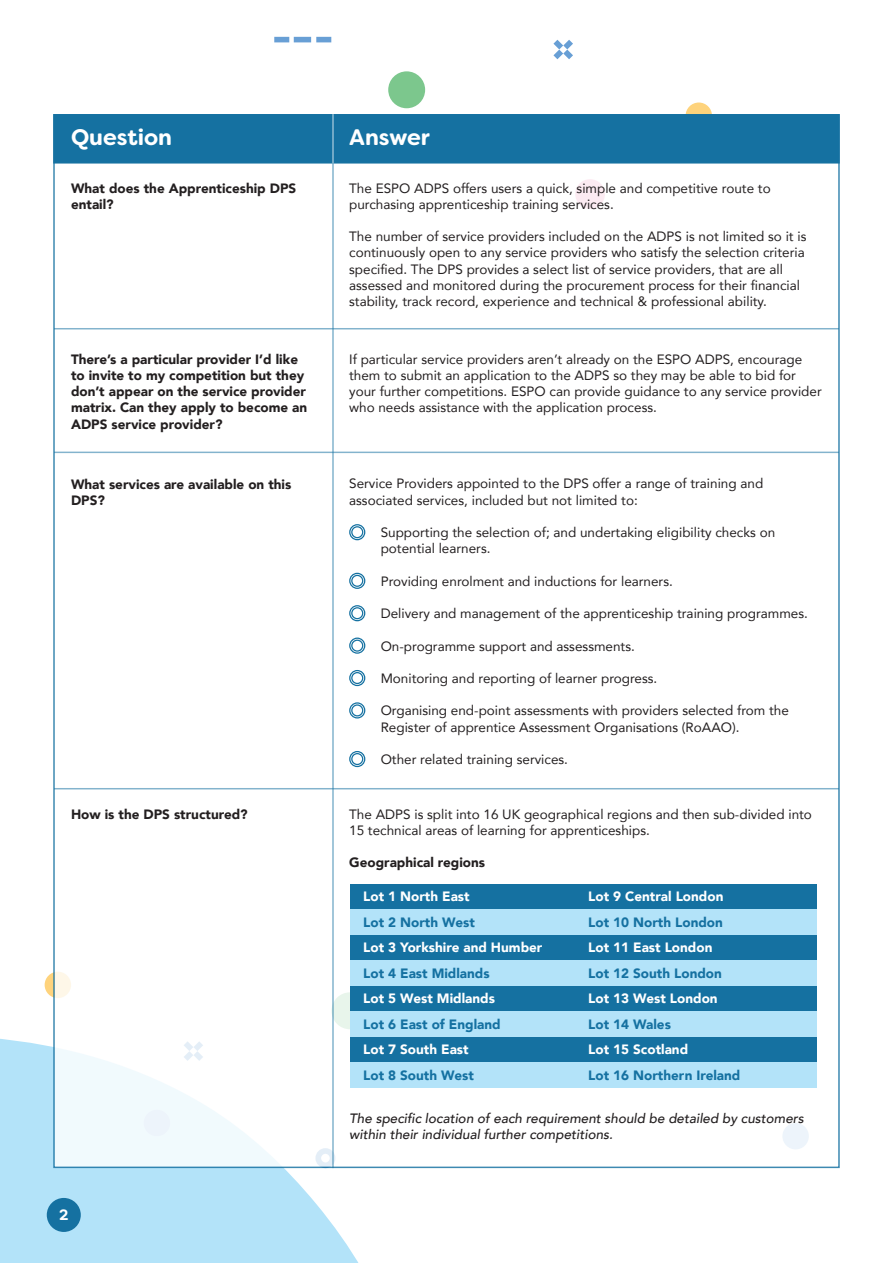
<style>
.page{position:relative;width:893px;height:1263px;background:#fff}
.page>*{position:absolute;margin:0;border:0;box-sizing:border-box;transform-origin:0 0}
.t1{font:700 22.5px "Filson Soft";color:#fff}
.t2{font:700 15px "Filson Soft";color:#fff}
.t3{font:13.5px/16.2px "Avenir";color:#231f20}
.t4{font:900 13.5px/16.2px "Avenir";color:#231f20}
.t5{font:900 13.5px "Avenir";color:#fff}
.t6{font:900 13.5px "Avenir";color:#1571a1}
.t7{font:italic 500 13.5px/16.2px "Avenir";color:#231f20}
</style>
<div class="page">
<svg style="left:0;top:1038px;width:359px;height:225px;background:#b9e5f9"></svg>
<div style="left:45px;top:972px;width:26px;height:26px;background:#fed37c;border-radius:50%"></div>
<svg style="left:178px;top:1168px;width:310px;height:3px"></svg>
<div style="left:388px;top:71px;width:37px;height:37px;background:#7cc78d;border-radius:50%"></div>
<div style="left:686px;top:103px;width:26px;height:26px;background:#fed37c;border-radius:50%"></div>
<svg style="left:274px;top:36px;width:299px;height:24px"></svg>
<div style="left:47px;top:1198px;width:34px;height:34px;background:#1571a1;border-radius:50%"></div>
<div style="left:53px;top:114px;width:787px;height:1054px;background:#fff"></div>
<div style="left:53px;top:114px;width:787px;height:50px;background:#1571a1;border:2px solid #1571a1"></div>
<hr style="left:332px;top:145px;width:2px;height:1023px;background:#1571a1">
<hr style="left:332px;top:114px;width:2px;height:50px;background:#fff">
<svg style="left:349px;top:524px;width:16px;height:16px"></svg>
<svg style="left:349px;top:573px;width:16px;height:16px"></svg>
<svg style="left:349px;top:605px;width:16px;height:16px"></svg>
<svg style="left:349px;top:637px;width:16px;height:17px"></svg>
<svg style="left:349px;top:670px;width:16px;height:16px"></svg>
<svg style="left:349px;top:702px;width:16px;height:16px"></svg>
<svg style="left:349px;top:751px;width:16px;height:16px"></svg>
<hr style="left:54px;top:328px;width:785px;height:1px;background:#1571a1">
<hr style="left:54px;top:452px;width:785px;height:1px;background:#1571a1">
<hr style="left:54px;top:788px;width:785px;height:1px;background:#1571a1">
<div style="left:350px;top:884px;width:466px;height:25px;background:#1571a1"></div>
<div style="left:350px;top:909px;width:466px;height:26px;background:#b3e3f9"></div>
<div style="left:350px;top:935px;width:466px;height:25px;background:#1571a1"></div>
<div style="left:350px;top:960px;width:466px;height:26px;background:#b3e3f9"></div>
<div style="left:350px;top:986px;width:466px;height:25px;background:#1571a1"></div>
<div style="left:350px;top:1011px;width:466px;height:26px;background:#b3e3f9"></div>
<div style="left:350px;top:1037px;width:466px;height:25px;background:#1571a1"></div>
<div style="left:350px;top:1062px;width:466px;height:26px;background:#b3e3f9"></div>
<h1 class="t1" style="left:71px;top:123px;width:103px">Question</h1>
<h1 class="t1" style="left:349px;top:123px;width:82px">Answer</h1>
<p class="t4" style="left:71px;top:179px;width:227px">What does the Apprenticeship DPS entail?</p>
<p class="t3" style="left:349px;top:179px;width:423px">The ESPO ADPS offers users a quick, simple and competitive route to purchasing apprenticeship training services.</p>
<p class="t3" style="left:349px;top:228px;width:459px">The number of service providers included on the ADPS is not limited so it is continuously open to any service providers who satisfy the selection criteria specified. The DPS provides a select list of service providers, that are all assessed and monitored during the procurement process for their financial stability, track record, experience and technical &amp; professional ability.</p>
<p class="t4" style="left:71px;top:351px;width:238px">There’s a particular provider I’d like to invite to my competition but they don’t appear on the service provider matrix. Can they apply to become an ADPS service provider?</p>
<p class="t3" style="left:349px;top:351px;width:474px">If particular service providers aren’t already on the ESPO ADPS, encourage them to submit an application to the ADPS so they may be able to bid for your further competitions. ESPO can provide guidance to any service provider who needs assistance with the application process.</p>
<p class="t4" style="left:71px;top:475px;width:222px">What services are available on this<br>DPS?</p>
<p class="t3" style="left:349px;top:475px;width:416px">Service Providers appointed to the DPS offer a range of training and associated services, included but not limited to:</p>
<p class="t3" style="left:381px;top:524px;width:396px">Supporting the selection of; and undertaking eligibility checks on potential learners.</p>
<p class="t3" style="left:381px;top:572px;width:294px">Providing enrolment and inductions for learners.</p>
<p class="t3" style="left:381px;top:605px;width:429px">Delivery and management of the apprenticeship training programmes.</p>
<p class="t3" style="left:381px;top:637px;width:256px">On-programme support and assessments.</p>
<p class="t3" style="left:381px;top:670px;width:278px">Monitoring and reporting of learner progress.</p>
<p class="t3" style="left:381px;top:702px;width:410px">Organising end-point assessments with providers selected from the<br>Register of apprentice Assessment Organisations (RoAAO).</p>
<p class="t3" style="left:381px;top:751px;width:189px">Other related training services.</p>
<p class="t4" style="left:71px;top:805px;width:178px">How is the DPS structured?</p>
<p class="t3" style="left:349px;top:805px;width:464px">The ADPS is split into 16 UK geographical regions and then sub-divided into<br>15 technical areas of learning for apprenticeships.</p>
<p class="t4" style="left:349px;top:854px;width:138px">Geographical regions</p>
<p class="t5" style="left:363px;top:885px;width:108px">Lot 1 North East</p>
<p class="t5" style="left:588px;top:885px;width:137px">Lot 9 Central London</p>
<p class="t6" style="left:363px;top:910px;width:113px">Lot 2 North West</p>
<p class="t6" style="left:588px;top:910px;width:136px">Lot 10 North London</p>
<p class="t5" style="left:363px;top:936px;width:181px">Lot 3 Yorkshire and Humber</p>
<p class="t5" style="left:588px;top:936px;width:126px">Lot 11 East London</p>
<p class="t6" style="left:363px;top:961px;width:128px">Lot 4 East Midlands</p>
<p class="t6" style="left:588px;top:961px;width:135px">Lot 12 South London</p>
<p class="t5" style="left:363px;top:987px;width:133px">Lot 5 West Midlands</p>
<p class="t5" style="left:588px;top:987px;width:131px">Lot 13 West London</p>
<p class="t6" style="left:363px;top:1012px;width:139px">Lot 6 East of England</p>
<p class="t6" style="left:588px;top:1012px;width:84px">Lot 14 Wales</p>
<p class="t5" style="left:363px;top:1038px;width:107px">Lot 7 South East</p>
<p class="t5" style="left:588px;top:1038px;width:101px">Lot 15 Scotland</p>
<p class="t6" style="left:363px;top:1063px;width:112px">Lot 8 South West</p>
<p class="t6" style="left:588px;top:1063px;width:154px">Lot 16 Northern Ireland</p>
<p class="t7" style="left:349px;top:1111px;width:456px">The specific location of each requirement should be detailed by customers within their individual further competitions.</p>
<p class="t2" style="left:59px;top:1205px;width:11px">2</p>
</div>
